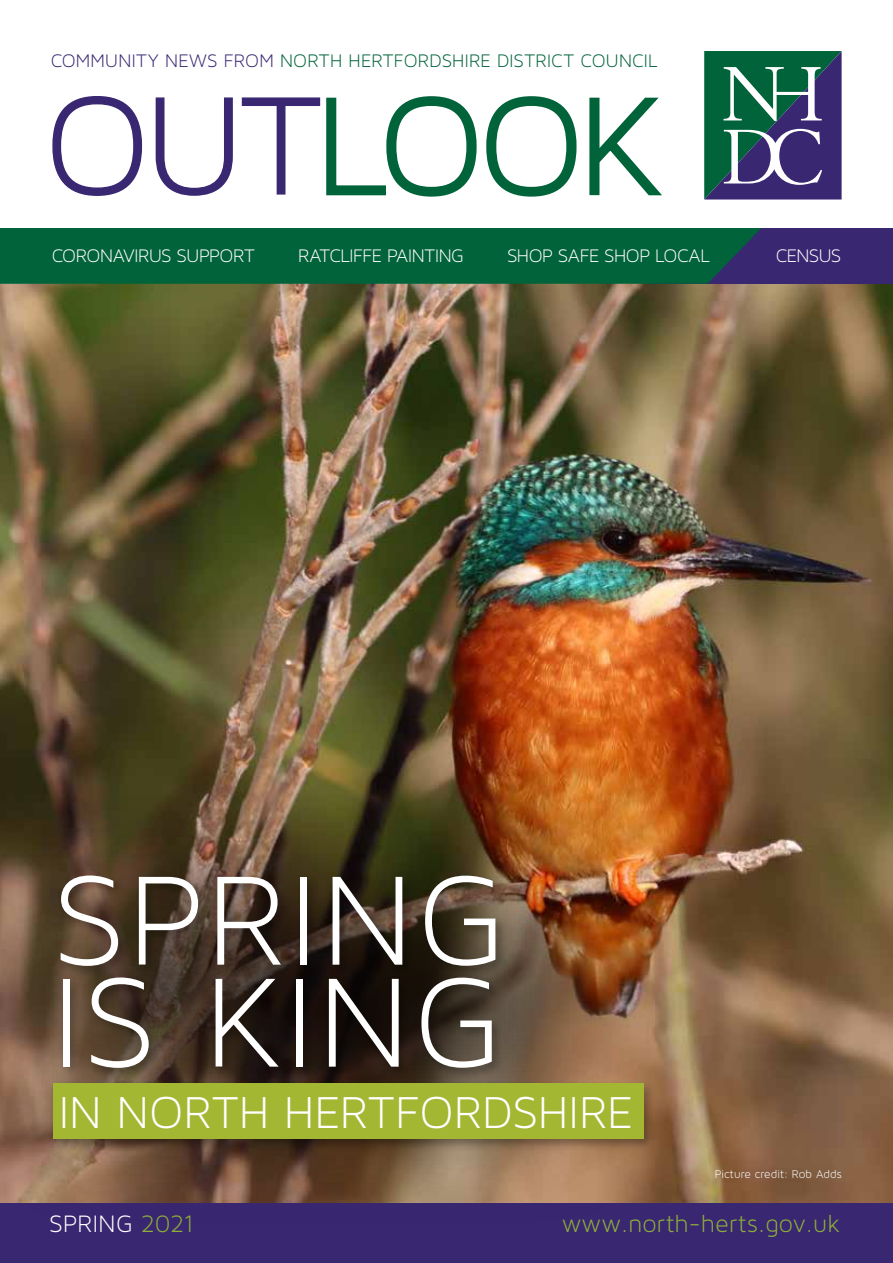
<style>
.page{position:relative;width:893px;height:1263px;background:#fff}
.page>*{position:absolute;margin:0;border:0;box-sizing:border-box;transform-origin:0 0}
.t1{font:147.45px "Maven Pro Light 300";color:#00633a}
.t2{font:136.5px/102px "Maven Pro Light 300";letter-spacing:.025em;color:#fff}
.t3{font:48px "Maven Pro Light 300";letter-spacing:.005em;color:#fff}
.t4{font:25.5px "Maven Pro Light 300";letter-spacing:.01em;color:#8eaf38}
.t5{font:25.5px "Maven Pro Light 300";letter-spacing:.01em;color:#fff}
.t6{font:19.5px "Maven Pro Light 300";letter-spacing:-.025em;color:#fff}
.t7{font:19.5px "Maven Pro Light 300";letter-spacing:.01em;color:#00633a}
.t8{font:12px "Maven Pro Light 300";letter-spacing:.005em;color:#fff}
.s1{color:#392772}
.s2{font-size:148.8px;color:#392772}
.s3{color:#8eaf38}
</style>
<div class="page">
<img style="left:0;top:284px;width:893px;height:919px">
<div style="left:649px;top:224px;width:244px;height:60px;background:#392772"></div>
<svg style="left:704px;top:51px;width:138px;height:149px;background:#3c5e6d"></svg>
<svg style="left:52px;top:96px;width:91px;height:100px"></svg>
<svg style="left:155px;top:97px;width:78px;height:99px"></svg>
<svg style="left:241px;top:96px;width:236px;height:101px"></svg>
<svg style="left:486px;top:96px;width:91px;height:101px"></svg>
<svg style="left:589px;top:97px;width:73px;height:99px"></svg>
<svg style="left:0;top:227px;width:765px;height:57px;background:#07633f"></svg>
<div style="left:0;top:1203px;width:893px;height:60px;background:#392772"></div>
<div style="left:0;top:208px;width:893px;height:19px;background:#fff"></div>
<img style="left:0;top:794px;width:653px;height:409px">
<div style="left:53px;top:1083px;width:590px;height:56px;background:#a4b733"></div>
<p class="t7" style="left:51px;top:50px;width:609px"><span class="s1">COMMUNITY NEWS FROM</span> NORTH HERTFORDSHIRE DISTRICT COUNCIL</p>
<h1 class="t1" style="left:44px;top:65px;width:619px"><span class="s2">OUT</span>LOOK</h1>
<p class="t6" style="left:52px;top:245px;width:205px">CORONAVIRUS SUPPORT</p>
<p class="t6" style="left:298px;top:245px;width:167px">RATCLIFFE PAINTING</p>
<p class="t6" style="left:507px;top:245px;width:204px">SHOP SAFE SHOP LOCAL</p>
<p class="t6" style="left:776px;top:245px;width:67px">CENSUS</p>
<h2 class="t2" style="left:52px;top:868px;width:454px">SPRING<br>IS KING</h2>
<h3 class="t3" style="left:59px;top:1086px;width:575px">IN NORTH HERTFORDSHIRE</h3>
<p class="t8" style="left:715px;top:1168px;width:129px">Picture credit: Rob Adds</p>
<h3 class="t5" style="left:49px;top:1210px;width:146px">SPRING <span class="s3">2021</span></h3>
<h3 class="t4" style="left:562px;top:1210px;width:279px">www.north-herts.gov.uk</h3>
</div>
